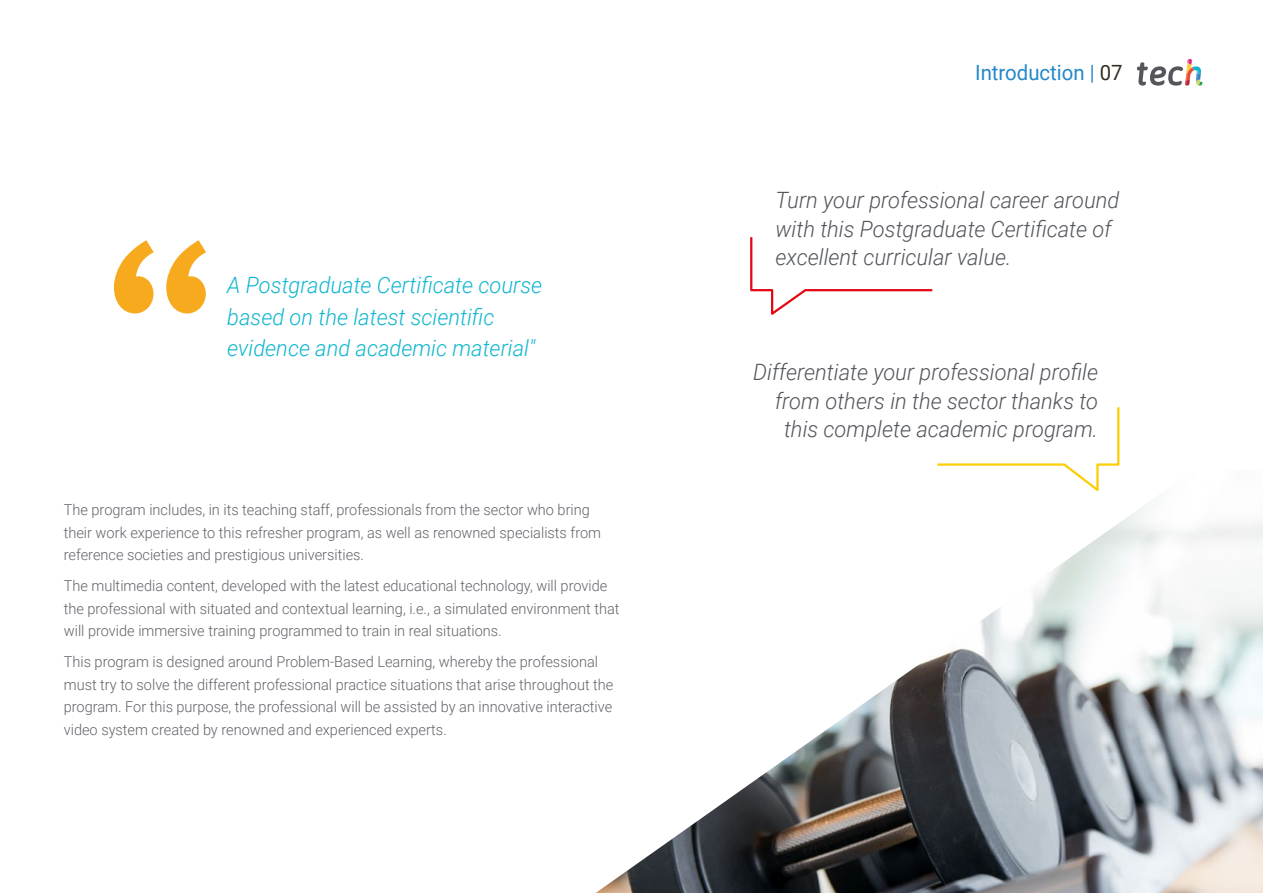
<style>
.page{position:relative;width:1263px;height:893px;background:#fff}
.page>*{position:absolute;margin:0;border:0;box-sizing:border-box;transform-origin:0 0}
.t1{font:italic 300 22.5px/28.5px "Roboto";color:#52555b;text-align:right}
.t2{font:italic 300 22.5px/31.5px "Roboto";color:#0fb6cf}
.t3{font:21px "Roboto";color:#2488c9}
.t4{font:300 15px/22.5px "Roboto";color:#61646a}
.s1{color:#312e20}
</style>
<div class="page">
<svg style="left:114px;top:240px;width:92px;height:73px"></svg>
<svg style="left:937px;top:407px;width:183px;height:63px"></svg>
<svg style="left:750px;top:237px;width:183px;height:78px"></svg>
<img style="left:596px;top:470px;width:667px;height:423px">
<svg style="left:1137px;top:59px;width:65px;height:27px"></svg>
<h1 class="t2" style="left:227px;top:269px;width:316px">A Postgraduate Certificate course based on the latest scientific evidence and academic material"</h1>
<p class="t4" style="left:64px;top:498px;width:539px">The program includes, in its teaching staff, professionals from the sector who bring their work experience to this refresher program, as well as renowned specialists from reference societies and prestigious universities.</p>
<p class="t4" style="left:64px;top:574px;width:557px">The multimedia content, developed with the latest educational technology, will provide the professional with situated and contextual learning, i.e., a simulated environment that will provide immersive training programmed to train in real situations.</p>
<p class="t4" style="left:64px;top:650px;width:551px">This program is designed around Problem-Based Learning, whereby the professional must try to solve the different professional practice situations that arise throughout the program. For this purpose, the professional will be assisted by an innovative interactive video system created by renowned and experienced experts.</p>
<h2 class="t3" style="left:975px;top:57px;width:149px">Introduction | <span class="s1">07</span></h2>
<h1 class="t1" style="left:775px;top:185px;width:345px;text-align:left">Turn your professional career around with this Postgraduate Certificate of excellent curricular value.</h1>
<h1 class="t1" style="left:753px;top:357px;width:346px">Differentiate your professional profile from others in the sector thanks to this complete academic program.</h1>
</div>
